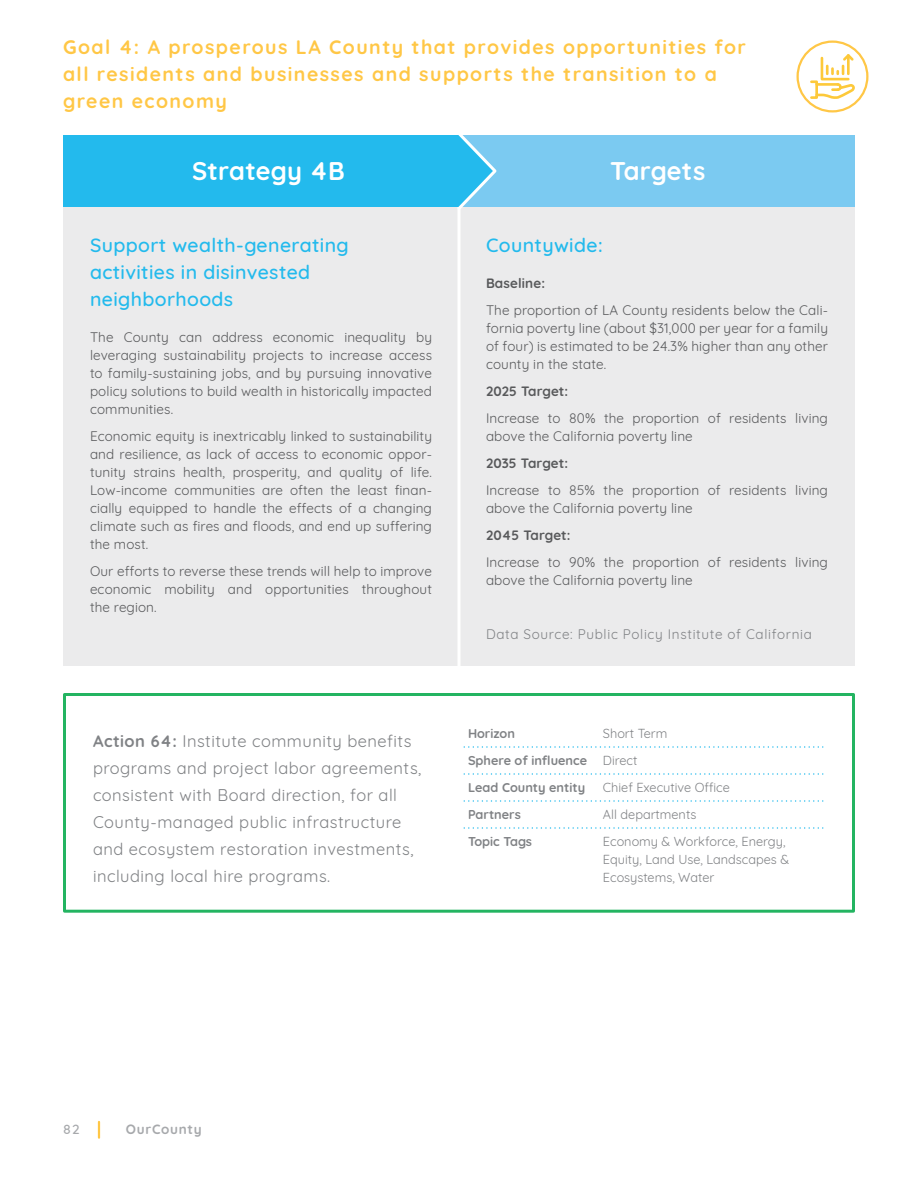
<style>
.page{position:relative;width:918px;height:1188px;background:#fff}
.page>*{position:absolute;margin:0;border:0;box-sizing:border-box;transform-origin:0 0}
.t1{font:700 25.5px "Quicksand";letter-spacing:.01em;color:#fff}
.t2{font:700 19.5px/27px "Quicksand";letter-spacing:.075em;color:#ffc746}
.t3{font:500 19.5px/27px "Quicksand";letter-spacing:.02em;color:#23baed}
.t4{font:16.5px/27px "Quicksand";letter-spacing:.03em;color:#808285}
.t5{font:13.5px/18px "Quicksand";letter-spacing:.01em;color:#58595b;text-align:justify}
.t6{font:13.5px "Quicksand";letter-spacing:.05em;color:#808285}
.t7{font:700 13.5px "Quicksand";letter-spacing:.01em;color:#58595b}
.t8{font:700 13.5px "Quicksand";letter-spacing:.05em;color:#a7a9ac}
.t9{font:500 13.5px "Quicksand";color:#a7a9ac}
.t10{font:12.75px/18px "Quicksand";color:#808285}
.t11{font:700 12.75px/27px "Quicksand";color:#808285}
.s1{font-weight:700}
.s2{font-weight:400}
</style>
<div class="page">
<div style="left:796px;top:41px;width:72px;height:72px;border:2px solid #ffc746;border-radius:50%"></div>
<div style="left:810px;top:80px;width:8px;height:19px;border:3px solid #fdc93a"></div>
<svg style="left:814px;top:54px;width:41px;height:45px"></svg>
<div style="left:63px;top:207px;width:396px;height:458px;background:#ebebec"></div>
<div style="left:459px;top:207px;width:396px;height:458px;background:#ebebec"></div>
<div style="left:460px;top:135px;width:395px;height:72px;background:#7bcaf1"></div>
<svg style="left:63px;top:135px;width:434px;height:74px;background:#2dbced"></svg>
<hr style="left:458px;top:207px;width:3px;height:459px;background:#fff">
<div style="left:63px;top:693px;width:792px;height:220px;border:3px solid #23b461"></div>
<svg style="left:464px;top:746px;width:360px;height:2px"></svg>
<svg style="left:464px;top:800px;width:360px;height:2px"></svg>
<svg style="left:464px;top:827px;width:360px;height:2px"></svg>
<svg style="left:464px;top:773px;width:360px;height:2px"></svg>
<svg style="left:98px;top:1122px;width:2px;height:16px"></svg>
<h2 class="t2" style="left:63px;top:32px;width:685px">Goal 4: A prosperous LA County that provides opportunities for all residents and businesses and supports the transition to a green economy</h2>
<h1 class="t1" style="left:192px;top:150px;width:154px">Strategy 4B</h1>
<h1 class="t1" style="left:610px;top:150px;width:97px">Targets</h1>
<h2 class="t3" style="left:90px;top:230px;width:260px">Support wealth-generating activities in disinvested neighborhoods</h2>
<p class="t5" style="left:90px;top:327px;width:344px">The County can address economic inequality by leveraging sustainability projects to increase access to family-sustaining jobs, and by pursuing innovative policy solutions to build wealth in historically impacted communities.</p>
<p class="t5" style="left:90px;top:426px;width:344px">Economic equity is inextricably linked to sustainability and resilience, as lack of access to economic oppor&shy;tunity strains health, prosperity, and quality of life.<br>Low-income communities are often the least finan&shy;cially equipped to handle the effects of a changing climate such as fires and floods, and end up suffering the most.</p>
<p class="t5" style="left:90px;top:561px;width:344px">Our efforts to reverse these trends will help to improve economic mobility and opportunities throughout the region.</p>
<p class="t4" style="left:93px;top:726px;width:330px"><span class="s1">Action 64:</span> Institute community benefits programs and project labor agreements, consistent with Board direction, for all County-managed public infrastructure and ecosystem restoration investments, including local hire programs.</p>
<h2 class="t3" style="left:486px;top:230px;width:118px">Countywide:</h2>
<p class="t7" style="left:486px;top:272px;width:61px">Baseline:</p>
<p class="t5" style="left:486px;top:300px;width:344px">The proportion of LA County residents below the Cali&shy;fornia poverty line (about $31,000 per year for a family of four) is estimated to be 24.3% higher than any other county in the state.</p>
<p class="t7" style="left:486px;top:380px;width:84px">2025 Target:</p>
<p class="t5" style="left:486px;top:408px;width:344px">Increase to 80% the proportion of residents living above the California poverty line</p>
<p class="t7" style="left:486px;top:452px;width:84px">2035 Target:</p>
<p class="t5" style="left:486px;top:480px;width:344px">Increase to 85% the proportion of residents living above the California poverty line</p>
<p class="t7" style="left:486px;top:524px;width:86px">2045 Target:</p>
<p class="t5" style="left:486px;top:552px;width:344px">Increase to 90% the proportion of residents living above the California poverty line</p>
<p class="t6" style="left:486px;top:624px;width:327px">Data Source: Public Policy Institute of California</p>
<p class="t11" style="left:468px;top:719px;width:201px;text-indent:135px"><span class="s2">Short Term<br></span>Sphere of influence <span class="s2">Direct<br></span>Lead County entity</p>
<p class="t11" style="left:468px;top:719px;width:49px">Horizon</p>
<p class="t10" style="left:603px;top:777px;width:128px">Chief Executive Office</p>
<p class="t11" style="left:468px;top:800px;width:54px">Partners</p>
<p class="t10" style="left:603px;top:804px;width:95px">All departments</p>
<p class="t11" style="left:468px;top:827px;width:66px">Topic Tags</p>
<p class="t10" style="left:603px;top:831px;width:188px">Economy &amp; Workforce, Energy,<br>Equity, Land Use, Landscapes &amp;<br>Ecosystems, Water</p>
<p class="t9" style="left:63px;top:1118px;width:18px">82</p>
<p class="t8" style="left:126px;top:1118px;width:77px">OurCounty</p>
</div>
